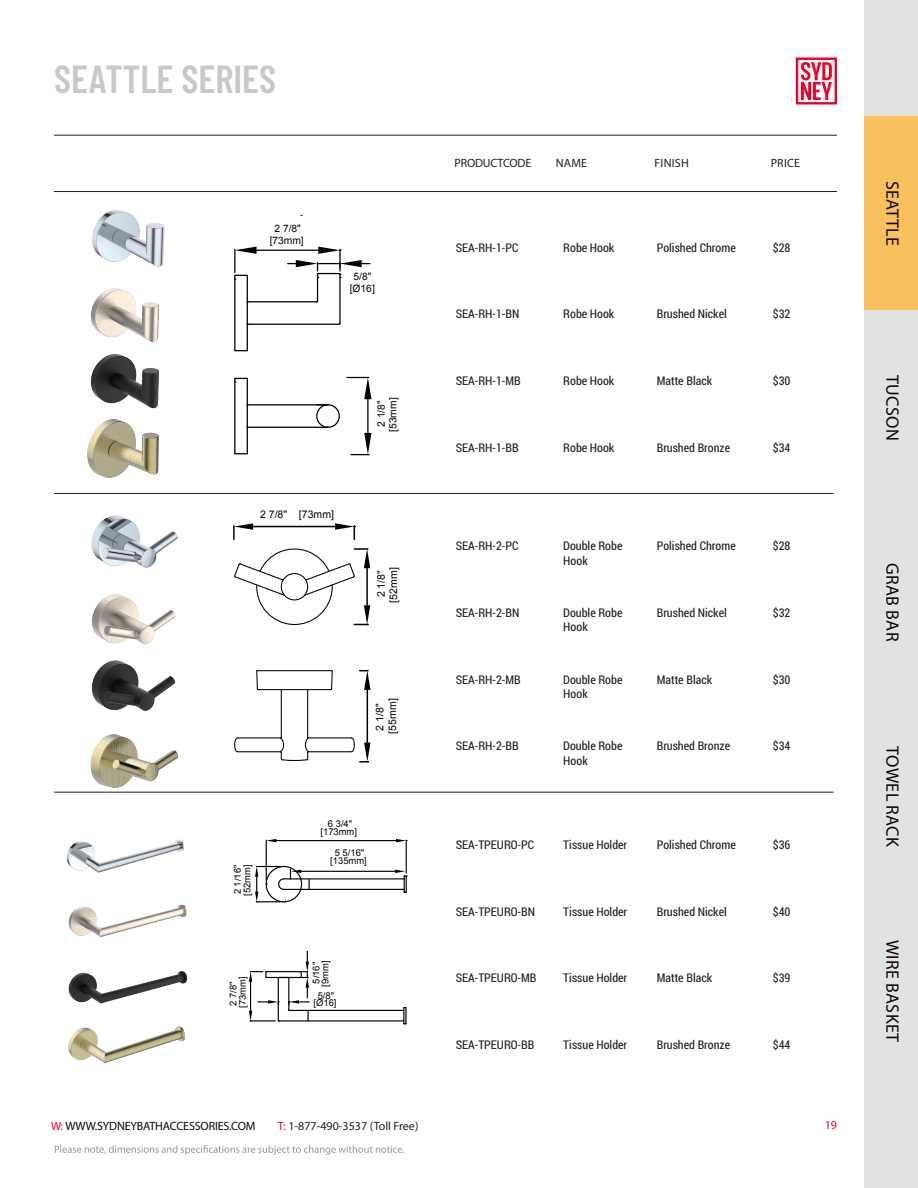
<style>
.page{position:relative;width:918px;height:1188px;background:#fff}
.page>*{position:absolute;margin:0;border:0;box-sizing:border-box;transform-origin:0 0}
.t1{font:600 39px "Barlow Condensed";color:#c7c8ca}
.t2{font:18px "Myriad Pro";letter-spacing:.02em;color:#130407}
.t3{font:12px/14.4px "Roboto Condensed";color:#211e1e}
.t4{font:12px "Myriad Pro";color:#231f20}
.t5{font:12px "Myriad Pro";letter-spacing:-.015em;color:#130407}
.t6{font:12px "Myriad Pro";letter-spacing:-.02em;color:#231f20}
.t7{font:12px "Myriad Pro";color:#ee0028}
.t8{font:10.5px/12.6px "Arial";color:#030303;text-align:center}
.t9{font:10.2px/11.4px "Arial";color:#030303;text-align:center}
.t10{font:9.45px/9.4px "Arial";color:#030303;text-align:center}
.s1{color:#ee0028}
</style>
<div class="page">
<svg style="left:796px;top:58px;width:41px;height:46px"></svg>
<svg style="left:55px;top:1145px;width:349px;height:10px"></svg>
<hr style="left:54px;top:191px;width:783px;height:1px;background:#231f20">
<hr style="left:54px;top:135px;width:783px;height:1px;background:#231f20">
<div style="left:864px;top:0;width:54px;height:1188px;background:#e1e2e2"></div>
<div style="left:864px;top:116px;width:54px;height:194px;background:#f9c15e"></div>
<hr style="left:55px;top:493px;width:779px;height:1px;background:#231f20">
<hr style="left:55px;top:792px;width:779px;height:1px;background:#231f20">
<img style="left:103px;top:401px;width:166px;height:54px">
<hr style="left:248px;top:324px;width:91px;height:1px;background:#030303">
<hr style="left:248px;top:301px;width:69px;height:1px;background:#030303">
<hr style="left:339px;top:274px;width:2px;height:49px;background:#030303">
<hr style="left:257px;top:250px;width:61px;height:1px;background:#030303">
<svg style="left:288px;top:247px;width:82px;height:56px"></svg>
<hr style="left:367px;top:399px;width:2px;height:34px;background:#030303">
<svg style="left:347px;top:377px;width:25px;height:22px"></svg>
<svg style="left:351px;top:433px;width:21px;height:22px"></svg>
<hr style="left:234px;top:378px;width:1px;height:76px;background:#030303">
<hr style="left:248px;top:427px;width:80px;height:1px;background:#030303">
<hr style="left:248px;top:404px;width:80px;height:1px;background:#030303">
<svg style="left:235px;top:401px;width:14px;height:53px"></svg>
<div style="left:316px;top:404px;width:24px;height:24px;border:1px solid #030303;border-radius:50%"></div>
<img style="left:92px;top:210px;width:73px;height:26px">
<img style="left:90px;top:236px;width:179px;height:165px">
<img style="left:92px;top:515px;width:86px;height:22px">
<img style="left:91px;top:537px;width:87px;height:97px">
<img style="left:91px;top:634px;width:178px;height:119px">
<hr style="left:238px;top:751px;width:42px;height:1px;background:#030303">
<hr style="left:308px;top:751px;width:43px;height:1px;background:#030303">
<hr style="left:238px;top:737px;width:42px;height:1px;background:#030303">
<hr style="left:308px;top:737px;width:43px;height:1px;background:#030303">
<hr style="left:281px;top:690px;width:1px;height:47px;background:#030303">
<hr style="left:307px;top:690px;width:1px;height:47px;background:#030303">
<hr style="left:258px;top:689px;width:73px;height:1px;background:#030303">
<hr style="left:257px;top:670px;width:75px;height:1px;background:#030303">
<svg style="left:330px;top:670px;width:3px;height:21px"></svg>
<svg style="left:256px;top:670px;width:3px;height:21px"></svg>
<svg style="left:234px;top:737px;width:5px;height:16px"></svg>
<svg style="left:279px;top:736px;width:31px;height:25px"></svg>
<svg style="left:233px;top:523px;width:137px;height:103px"></svg>
<hr style="left:367px;top:690px;width:1px;height:53px;background:#030303">
<svg style="left:360px;top:670px;width:11px;height:20px"></svg>
<svg style="left:350px;top:737px;width:21px;height:26px"></svg>
<img style="left:66px;top:839px;width:203px;height:158px">
<hr style="left:284px;top:889px;width:120px;height:1px;background:#030303">
<hr style="left:284px;top:878px;width:120px;height:1px;background:#030303">
<hr style="left:279px;top:1020px;width:125px;height:2px;background:#030303">
<hr style="left:289px;top:1010px;width:115px;height:1px;background:#030303">
<svg style="left:403px;top:1006px;width:4px;height:19px"></svg>
<hr style="left:266px;top:840px;width:1px;height:41px;background:#030303">
<hr style="left:406px;top:840px;width:1px;height:33px;background:#030303">
<hr style="left:276px;top:840px;width:120px;height:1px;background:#030303">
<svg style="left:266px;top:839px;width:10px;height:3px"></svg>
<svg style="left:396px;top:839px;width:11px;height:3px"></svg>
<div style="left:266px;top:866px;width:36px;height:36px;border:1px solid #030303;border-radius:50%"></div>
<svg style="left:249px;top:951px;width:60px;height:71px"></svg>
<hr style="left:301px;top:871px;width:94px;height:1px;background:#030303">
<svg style="left:255px;top:866px;width:46px;height:36px"></svg>
<svg style="left:395px;top:870px;width:12px;height:23px"></svg>
<img style="left:87px;top:418px;width:72px;height:60px">
<img style="left:54px;top:700px;width:158px;height:93px">
<img style="left:68px;top:997px;width:118px;height:66px">
<h1 class="t1" style="left:54px;top:51px;width:223px">SEATTLE SERIES</h1>
<p class="t9" style="left:270px;top:223px;width:36px">2 7/8" [73mm]</p>
<p class="t9" style="left:350px;top:271px;width:27px">5/8" [Ø16]</p>
<p class="t8" style="left:260px;top:508px;width:76px">2 7/8" [73mm]</p>
<p class="t9" style="left:376px;top:432px;width:36px;rotate:-90deg">2 1/8" [53mm]</p>
<p class="t8" style="left:375px;top:603px;width:37px;rotate:-90deg">2 1/8" [52mm]</p>
<p class="t8" style="left:374px;top:734px;width:37px;text-align:left;rotate:-90deg">2 1/8" [55mm]</p>
<p class="t10" style="left:233px;top:896px;width:33px;text-align:left;rotate:-90deg">2 1/16" [52mm]</p>
<p class="t10" style="left:229px;top:1008px;width:33px;text-align:left;rotate:-90deg">2 7/8" [73mm]</p>
<p class="t10" style="left:321px;top:819px;width:38px;line-height:8.4px">6 3/4" [173mm]</p>
<p class="t10" style="left:330px;top:849px;width:38px;line-height:8.4px">5 5/16" [135mm]</p>
<p class="t10" style="left:312px;top:987px;width:28px;line-height:8.9px;rotate:-90deg">5/16" [9mm]</p>
<p class="t10" style="left:314px;top:992px;width:24px;line-height:7.6px">5/8" [Ø16]</p>
<p class="t6" style="left:455px;top:156px;width:78px">PRODUCTCODE</p>
<p class="t4" style="left:556px;top:156px;width:33px">NAME</p>
<p class="t4" style="left:655px;top:156px;width:36px">FINISH</p>
<p class="t4" style="left:771px;top:156px;width:31px">PRICE</p>
<p class="t3" style="left:456px;top:240px;width:64px">SEA-RH-1-PC</p>
<p class="t3" style="left:563px;top:240px;width:53px">Robe Hook</p>
<p class="t3" style="left:657px;top:240px;width:81px">Polished Chrome</p>
<p class="t3" style="left:773px;top:240px;width:19px">$28</p>
<p class="t3" style="left:456px;top:306px;width:65px">SEA-RH-1-BN</p>
<p class="t3" style="left:563px;top:306px;width:53px">Robe Hook</p>
<p class="t3" style="left:657px;top:306px;width:72px">Brushed Nickel</p>
<p class="t3" style="left:773px;top:306px;width:19px">$32</p>
<p class="t3" style="left:456px;top:373px;width:66px">SEA-RH-1-MB</p>
<p class="t3" style="left:563px;top:373px;width:53px">Robe Hook</p>
<p class="t3" style="left:657px;top:373px;width:57px">Matte Black</p>
<p class="t3" style="left:773px;top:373px;width:19px">$30</p>
<p class="t3" style="left:456px;top:440px;width:64px">SEA-RH-1-BB</p>
<p class="t3" style="left:563px;top:440px;width:53px">Robe Hook</p>
<p class="t3" style="left:657px;top:440px;width:75px">Brushed Bronze</p>
<p class="t3" style="left:773px;top:440px;width:19px">$34</p>
<p class="t3" style="left:456px;top:538px;width:64px">SEA-RH-2-PC</p>
<p class="t3" style="left:563px;top:538px;width:61px">Double Robe<br>Hook</p>
<p class="t3" style="left:657px;top:538px;width:81px">Polished Chrome</p>
<p class="t3" style="left:773px;top:538px;width:19px">$28</p>
<p class="t3" style="left:456px;top:605px;width:65px">SEA-RH-2-BN</p>
<p class="t3" style="left:563px;top:605px;width:61px">Double Robe<br>Hook</p>
<p class="t3" style="left:657px;top:605px;width:72px">Brushed Nickel</p>
<p class="t3" style="left:773px;top:605px;width:19px">$32</p>
<p class="t3" style="left:456px;top:672px;width:66px">SEA-RH-2-MB</p>
<p class="t3" style="left:563px;top:672px;width:61px">Double Robe<br>Hook</p>
<p class="t3" style="left:657px;top:672px;width:57px">Matte Black</p>
<p class="t3" style="left:773px;top:672px;width:19px">$30</p>
<p class="t3" style="left:456px;top:738px;width:64px">SEA-RH-2-BB</p>
<p class="t3" style="left:563px;top:738px;width:61px">Double Robe<br>Hook</p>
<p class="t3" style="left:657px;top:738px;width:75px">Brushed Bronze</p>
<p class="t3" style="left:773px;top:738px;width:19px">$34</p>
<p class="t3" style="left:456px;top:837px;width:80px">SEA-TPEURO-PC</p>
<p class="t3" style="left:563px;top:837px;width:65px">Tissue Holder</p>
<p class="t3" style="left:657px;top:837px;width:81px">Polished Chrome</p>
<p class="t3" style="left:773px;top:837px;width:19px">$36</p>
<p class="t3" style="left:456px;top:904px;width:81px">SEA-TPEURO-BN</p>
<p class="t3" style="left:563px;top:904px;width:65px">Tissue Holder</p>
<p class="t3" style="left:657px;top:904px;width:72px">Brushed Nickel</p>
<p class="t3" style="left:773px;top:904px;width:19px">$40</p>
<p class="t3" style="left:456px;top:970px;width:82px">SEA-TPEURO-MB</p>
<p class="t3" style="left:563px;top:970px;width:65px">Tissue Holder</p>
<p class="t3" style="left:657px;top:970px;width:57px">Matte Black</p>
<p class="t3" style="left:773px;top:970px;width:19px">$39</p>
<p class="t3" style="left:456px;top:1037px;width:80px">SEA-TPEURO-BB</p>
<p class="t3" style="left:563px;top:1037px;width:65px">Tissue Holder</p>
<p class="t3" style="left:657px;top:1037px;width:75px">Brushed Bronze</p>
<p class="t3" style="left:773px;top:1037px;width:19px">$44</p>
<p class="t5" style="left:51px;top:1119px;width:206px"><span class="s1">W:</span> WWW.SYDNEYBATHACCESSORIES.COM</p>
<p class="t4" style="left:278px;top:1119px;width:142px"><span class="s1">T:</span> 1-877-490-3537 (Toll Free)</p>
<p class="t7" style="left:825px;top:1118px;width:14px">19</p>
<h2 class="t2" style="left:903px;top:181px;width:67px;rotate:90deg">SEATTLE</h2>
<h2 class="t2" style="left:903px;top:375px;width:67px;rotate:90deg">TUCSON</h2>
<h2 class="t2" style="left:903px;top:563px;width:80px;rotate:90deg">GRAB BAR</h2>
<h2 class="t2" style="left:903px;top:746px;width:102px;rotate:90deg">TOWEL RACK</h2>
<h2 class="t2" style="left:903px;top:940px;width:104px;rotate:90deg">WIRE BASKET</h2>
</div>
